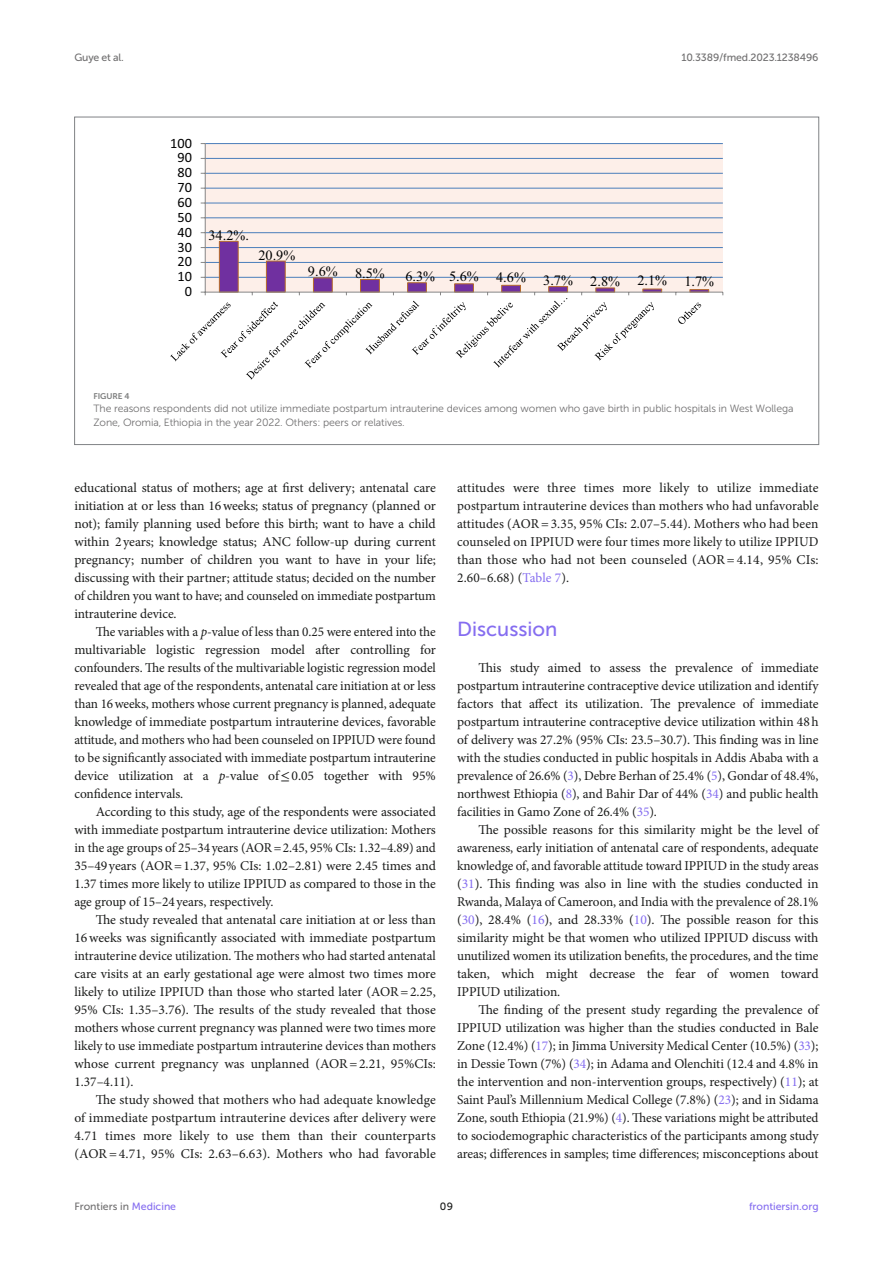
<style>
.page{position:relative;width:893px;height:1263px;background:#fff}
.page>*{position:absolute;margin:0;border:0;box-sizing:border-box;transform-origin:0 0}
.HEAD_1{font:20.25px "Museo Sans 500";color:#856df0}
.t1{font:14.25px "Times New Roman";color:#000}
.t2{font:14.25px "Calibri";color:#000}
.TEXT{font:13.5px/18px "Minion Pro";letter-spacing:-.005em;color:#1b1c1b;text-align:justify}
.TEXT_FLUSH{font:13.5px/18px "Minion Pro";letter-spacing:-.005em;color:#1b1c1b;text-align:justify}
.FIG_LEG{font:10.5px/13.5px "Museo Sans 300";letter-spacing:-.01em;color:#706f70}
.t3{font:10.5px "Museo Sans 500";letter-spacing:-.015em;color:#706f70}
.t4{font:10.5px "Museo Sans 500";color:#856df0}
.t5{font:10.5px "Museo Sans 500";color:#1b1c1b}
.FIG_HD{font:8.25px "Museo Sans 700";letter-spacing:-.01em;color:#7e7f7f}
.s1{font-style:italic}
.s2{font-family:"STIX General"}
.s3{color:#856df0}
</style>
<div class="page">
<div style="left:205px;top:144px;width:518px;height:148px;background:#fdefe9"></div>
<hr style="left:205px;top:277px;width:518px;height:1px;background:#4a7ebb">
<hr style="left:205px;top:262px;width:518px;height:1px;background:#4a7ebb">
<hr style="left:205px;top:247px;width:518px;height:1px;background:#4a7ebb">
<hr style="left:205px;top:232px;width:518px;height:1px;background:#4a7ebb">
<hr style="left:205px;top:217px;width:518px;height:1px;background:#4a7ebb">
<hr style="left:205px;top:203px;width:518px;height:1px;background:#4a7ebb">
<hr style="left:205px;top:188px;width:518px;height:1px;background:#4a7ebb">
<hr style="left:205px;top:173px;width:518px;height:1px;background:#4a7ebb">
<hr style="left:205px;top:158px;width:518px;height:1px;background:#4a7ebb">
<hr style="left:205px;top:143px;width:518px;height:1px;background:#4a7ebb">
<hr style="left:205px;top:144px;width:1px;height:148px;background:#868686">
<hr style="left:205px;top:292px;width:518px;height:1px;background:#868686">
<svg style="left:170px;top:240px;width:540px;height:140px"></svg>
<p class="t3" style="left:74px;top:51px;width:51px">Guye et al.</p>
<p class="t3" style="left:681px;top:51px;width:139px">10.3389/fmed.2023.1238496</p>
<p class="t2" style="left:170px;top:133px;width:23px">100</p>
<p class="t2" style="left:177px;top:148px;width:16px">90</p>
<p class="t2" style="left:177px;top:163px;width:16px">80</p>
<p class="t2" style="left:177px;top:178px;width:16px">70</p>
<p class="t2" style="left:177px;top:192px;width:16px">60</p>
<p class="t2" style="left:177px;top:207px;width:16px">50</p>
<p class="t2" style="left:177px;top:222px;width:16px">40</p>
<p class="t2" style="left:177px;top:237px;width:16px">30</p>
<p class="t2" style="left:177px;top:252px;width:16px">20</p>
<p class="t2" style="left:177px;top:267px;width:16px">10</p>
<p class="t2" style="left:185px;top:282px;width:9px">0</p>
<p class="t1" style="left:208px;top:226px;width:42px">34.2%.</p>
<p class="t1" style="left:258px;top:246px;width:38px">20.9%</p>
<p class="t1" style="left:308px;top:262px;width:78px">9.6% 8.5%</p>
<p class="t1" style="left:405px;top:270px;width:310px">6.3% 5.6% 4.6% 3.7% 2.8% 2.1% 1.7%</p>
<p class="FIG_HD" style="left:94px;top:391px;width:37px">FIGURE 4</p>
<p class="FIG_LEG" style="left:94px;top:402px;width:702px">The reasons respondents did not utilize immediate postpartum intrauterine devices among women who gave birth in public hospitals in West Wollega<br>Zone, Oromia, Ethiopia in the year 2022. Others: peers or relatives.</p>
<p class="TEXT_FLUSH" style="left:74px;top:479px;width:363px">educational status of mothers; age at first delivery; antenatal care initiation at or less than 16weeks; status of pregnancy (planned or not); family planning used before this birth; want to have a child within 2years; knowledge status; ANC follow-up during current pregnancy; number of children you want to have in your life; discussing with their partner; attitude status; decided on the number of children you want to have; and counseled on immediate postpartum intrauterine device.</p>
<p class="TEXT" style="left:74px;top:623px;width:363px;text-indent:21px">The variables with a <span class="s1">p</span>-value of less than 0.25 were entered into the multivariable logistic regression model after controlling for confounders. The results of the multivariable logistic regression model revealed that age of the respondents, antenatal care initiation at or less than 16weeks, mothers whose current pregnancy is planned, adequate knowledge of immediate postpartum intrauterine devices, favorable attitude, and mothers who had been counseled on IPPIUD were found to be significantly associated with immediate postpartum intrauterine device utilization at a <span class="s1">p</span>-value of<span class="s2">≤</span>0.05 together with 95% confidence intervals.</p>
<p class="TEXT" style="left:74px;top:803px;width:363px;text-indent:21px">According to this study, age of the respondents were associated with immediate postpartum intrauterine device utilization: Mothers in the age groups of 25–34years (AOR=2.45, 95% CIs: 1.32–4.89) and 35–49years (AOR=1.37, 95% CIs: 1.02–2.81) were 2.45 times and 1.37 times more likely to utilize IPPIUD as compared to those in the age group of 15–24years, respectively.</p>
<p class="TEXT" style="left:74px;top:911px;width:363px;text-indent:21px">The study revealed that antenatal care initiation at or less than 16weeks was significantly associated with immediate postpartum intrauterine device utilization. The mothers who had started antenatal care visits at an early gestational age were almost two times more likely to utilize IPPIUD than those who started later (AOR=2.25, 95% CIs: 1.35–3.76). The results of the study revealed that those mothers whose current pregnancy was planned were two times more likely to use immediate postpartum intrauterine devices than mothers whose current pregnancy was unplanned (AOR=2.21, 95%CIs:<br>1.37–4.11).</p>
<p class="TEXT" style="left:74px;top:1091px;width:363px;text-indent:21px">The study showed that mothers who had adequate knowledge of immediate postpartum intrauterine devices after delivery were 4.71 times more likely to use them than their counterparts (AOR=4.71, 95% CIs: 2.63–6.63). Mothers who had favorable</p>
<p class="TEXT" style="left:457px;top:479px;width:363px">attitudes were three times more likely to utilize immediate postpartum intrauterine devices than mothers who had unfavorable attitudes (AOR= 3.35, 95% CIs: 2.07–5.44). Mothers who had been counseled on IPPIUD were four times more likely to utilize IPPIUD than those who had not been counseled (AOR=4.14, 95% CIs:<br>2.60–6.68) (<span class="s3">Table 7</span>).</p>
<p class="HEAD_1" style="left:457px;top:618px;width:102px">Discussion</p>
<p class="TEXT_FLUSH" style="left:457px;top:659px;width:363px;text-indent:21px">This study aimed to assess the prevalence of immediate postpartum intrauterine contraceptive device utilization and identify factors that affect its utilization. The prevalence of immediate postpartum intrauterine contraceptive device utilization within 48h of delivery was 27.2% (95% CIs: 23.5–30.7). This finding was in line with the studies conducted in public hospitals in Addis Ababa with a prevalence of 26.6% (<span class="s3">3</span>), Debre Berhan of 25.4% (<span class="s3">5</span>), Gondar of 48.4%, northwest Ethiopia (<span class="s3">8</span>), and Bahir Dar of 44% (<span class="s3">34</span>) and public health facilities in Gamo Zone of 26.4% (<span class="s3">35</span>).</p>
<p class="TEXT" style="left:457px;top:821px;width:363px;text-indent:21px">The possible reasons for this similarity might be the level of awareness, early initiation of antenatal care of respondents, adequate knowledge of, and favorable attitude toward IPPIUD in the study areas (<span class="s3">31</span>). This finding was also in line with the studies conducted in Rwanda, Malaya of Cameroon, and India with the prevalence of 28.1% (<span class="s3">30</span>), 28.4% (<span class="s3">16</span>), and 28.33% (<span class="s3">10</span>). The possible reason for this similarity might be that women who utilized IPPIUD discuss with unutilized women its utilization benefits, the procedures, and the time taken, which might decrease the fear of women toward IPPIUD utilization.</p>
<p class="TEXT" style="left:457px;top:1001px;width:363px;text-indent:21px">The finding of the present study regarding the prevalence of IPPIUD utilization was higher than the studies conducted in Bale Zone (12.4%) (<span class="s3">17</span>); in Jimma University Medical Center (10.5%) (<span class="s3">33</span>); in Dessie Town (7%) (<span class="s3">34</span>); in Adama and Olenchiti (12.4 and 4.8% in the intervention and non-intervention groups, respectively) (<span class="s3">11</span>); at Saint Paul’s Millennium Medical College (7.8%) (<span class="s3">23</span>); and in Sidama Zone, south Ethiopia (21.9%) (<span class="s3">4</span>). These variations might be attributed to sociodemographic characteristics of the participants among study areas; differences in samples; time differences; misconceptions about</p>
<p class="t3" style="left:74px;top:1200px;width:103px">Frontiers in <span class="s3">Medicine</span></p>
<p class="t5" style="left:440px;top:1200px;width:15px">09</p>
<p class="t4" style="left:749px;top:1200px;width:71px">frontiersin.org</p>
</div>
